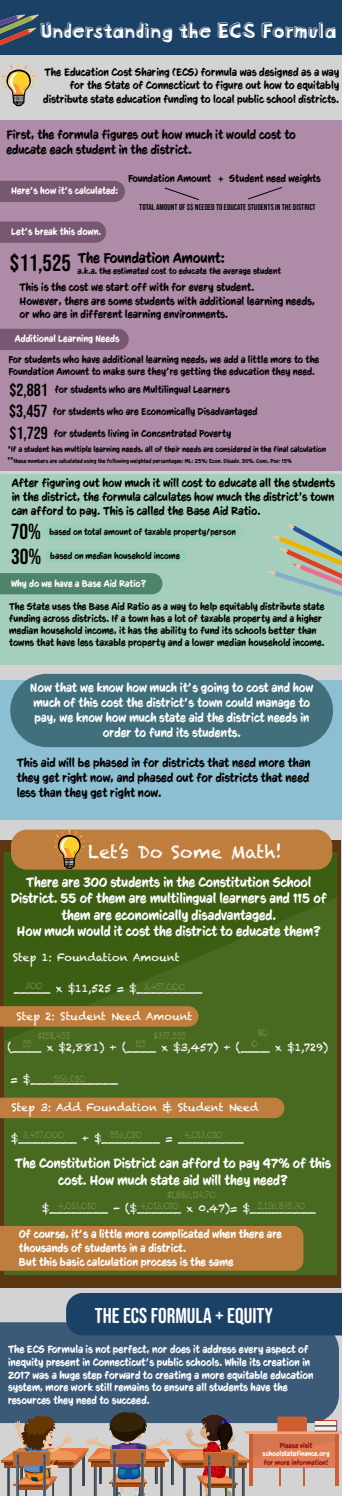
<style>
.page{position:relative;width:342px;height:1496px;background:#fff}
.page>*{position:absolute;margin:0;border:0;box-sizing:border-box;transform-origin:0 0}
.t1{font:21.75px "Bebas Neue Rounded";color:#000}
.t2{font:21.5px "Bebas Neue Rounded";color:#fff}
.t3{font:20.75px "Blockhead OT Black Face";color:#fff}
.t4{font:17.5px "Chalkduster";color:#fff}
.t5{font:14.5px "CC Sign Language";color:#000}
.t6{font:13.75px/16.5px "CC Sign Language";color:#fff;text-align:center}
.t7{font:12.5px/15px "CC Sign Language";color:#fff;text-align:center}
.t8{font:12.5px/15px "CC Sign Language";color:#000}
.t9{font:12.25px/14.7px "CC Sign Language";color:#000;text-align:justify}
.t10{font:11.75px/14.1px "CC Sign Language";color:#000;text-align:justify}
.t11{font:11.5px/13.8px "CC Sign Language";color:#fff}
.t12{font:11px/13.2px "CC Sign Language";color:#000;text-align:right}
.t13{font:10.75px/12.9px "CC Sign Language";color:#fff}
.t14{font:10.75px "Chalkduster";color:#fff}
.t15{font:10.5px "Chalky";color:#7d9b53}
.t16{font:10.25px "CC Sign Language";color:#000}
.t17{font:10px/12px "CC Sign Language";color:#000}
.t18{font:9.75px "CC Sign Language";color:#fff}
.t19{font:9px "CC Sign Language";color:#000}
.t20{font:8.75px "CC Sign Language";color:#000}
.t21{font:8.5px "Bebas Neue Rounded";color:#000}
.t22{font:8px "CC Sign Language";color:#000}
.t23{font:7px "CC Sign Language";color:#8e0c0c}
.t24{font:7px "CC Sign Language";color:#fff}
.t25{font:5.75px "CC Sign Language";color:#000}
.s1{font-family:"Bebas Neue Rounded";font-size:14px}
.s2{font-family:"Bebas Neue Rounded";font-size:23.5px}
.s3{font-family:"Bebas Neue Rounded";font-size:17.5px}
.s4{font-size:8px}
</style>
<div class="page">
<div style="left:0;top:55px;width:342px;height:1441px;background:#d3d3d3"></div>
<div style="left:0;top:0;width:342px;height:55px;background:#1c4166"></div>
<div style="left:0;top:120px;width:342px;height:350px;background:#ae8ba6"></div>
<svg style="left:165px;top:188px;width:34px;height:12px"></svg>
<svg style="left:248px;top:187px;width:34px;height:12px"></svg>
<div style="left:0;top:181px;width:125px;height:21px;background:#775771"></div>
<div style="left:0;top:222px;width:106px;height:21px;background:#775771"></div>
<div style="left:0;top:329px;width:128px;height:21px;background:#775771"></div>
<div style="left:0;top:680px;width:342px;height:140px;background:#8cbfd1"></div>
<div style="left:10px;top:674px;width:323px;height:73px;background:#416f7c;border-radius:37px"></div>
<div style="left:66px;top:1293px;width:276px;height:42px;background:#1c4166"></div>
<svg style="left:0;top:1322px;width:338px;height:101px;background:#375775"></svg>
<hr style="left:245px;top:1431px;width:96px;height:3px;background:#fba476">
<svg style="left:1px;top:1411px;width:337px;height:85px;background:#a98c7f"></svg>
<div style="left:0;top:474px;width:342px;height:190px;background:#a5cfbc"></div>
<div style="left:44px;top:525px;width:200px;height:13px;background:#99ceb6;border-radius:7px"></div>
<div style="left:45px;top:549px;width:141px;height:13px;background:#99ceb6;border-radius:7px"></div>
<div style="left:0;top:573px;width:162px;height:21px;background:#4e846a"></div>
<svg style="left:267px;top:524px;width:74px;height:72px"></svg>
<svg style="left:0;top:14px;width:39px;height:92px"></svg>
<div style="left:0;top:840px;width:341px;height:447px;background:#5b3811"></div>
<div style="left:5px;top:852px;width:332px;height:423px;background:#486920"></div>
<svg style="left:5px;top:852px;width:332px;height:188px;fill:#3c5e13"></svg>
<div style="left:0;top:1226px;width:303px;height:44px;background:#bf7e3d"></div>
<div style="left:11px;top:830px;width:321px;height:40px;background:#bf7e3d;border-radius:16px"></div>
<svg style="left:54px;top:830px;width:31px;height:39px"></svg>
<div style="left:0;top:1098px;width:284px;height:20px;background:#bf7e3d"></div>
<div style="left:0;top:1006px;width:198px;height:20px;background:#bf7e3d"></div>
<h3 class="t3" style="left:40px;top:12px;width:298px">Understanding the ECS Formula</h3>
<p class="t12" style="left:43px;top:66px;width:297px">The Education Cost Sharing (ECS) formula was designed as a way for the State of Connecticut to figure out how to equitably distribute state education funding to local public school districts.</p>
<p class="t8" style="left:6px;top:127px;width:291px">First, the formula figures out how much it would cost to educate each student in the district.</p>
<p class="t18" style="left:11px;top:185px;width:109px">Here’s how it’s calculated:</p>
<p class="t18" style="left:11px;top:226px;width:91px">Let’s break this down.</p>
<p class="t16" style="left:128px;top:173px;width:194px">Foundation Amount <span class="s1">+</span> Student need weights</p>
<p class="t21" style="left:139px;top:203px;width:178px">TOTAL AMOUNT OF $$ NEEDED TO EDUCATE STUDENTS IN THE DISTRICT</p>
<h3 class="t5" style="left:10px;top:250px;width:216px"><span class="s2">$11,525</span> The Foundation Amount:</h3>
<p class="t20" style="left:78px;top:266px;width:205px">a.k.a. the estimated cost to educate the average student</p>
<p class="t12" style="left:20px;top:281px;width:297px;text-align:left">This is the cost we start off with for every student.<br>However, there are some students with additional learning needs, or who are in different learning environments.</p>
<p class="t17" style="left:8px;top:353px;width:312px">For students who have additional learning needs, we add a little more to the<br>Foundation Amount to make sure they’re getting the education they need.</p>
<p class="t18" style="left:15px;top:333px;width:106px">Additional Learning Needs</p>
<p class="t17" style="left:9px;top:384px;width:222px"><span class="s3">$2,881</span> for students who are Multilingual Learners</p>
<p class="t17" style="left:9px;top:406px;width:249px"><span class="s3">$3,457</span> for students who are Economically Disadvantaged</p>
<p class="t17" style="left:9px;top:428px;width:223px"><span class="s3">$1,729</span> for students living in Concentrated Poverty</p>
<p class="t22" style="left:8px;top:445px;width:319px">*If a student has multiple learning needs, all of their needs are considered in the final calculation</p>
<p class="t25" style="left:8px;top:458px;width:285px"><span class="s4">**</span>these numbers are calculated using the following weighted percentages: ML: 25%; Econ. Disadv. 30%, Conc. Pov: 15%</p>
<p class="t10" style="left:12px;top:475px;width:325px">After figuring out how much it will cost to educate all the students in the district, the formula calculates how much the district's town can afford to pay. This is called the Base Aid Ratio.</p>
<h1 class="t1" style="left:11px;top:519px;width:32px">70%</h1>
<p class="t19" style="left:49px;top:527px;width:188px">based on total amount of taxable property/person</p>
<h1 class="t1" style="left:11px;top:544px;width:32px">30%</h1>
<p class="t19" style="left:50px;top:551px;width:131px">based on median household income</p>
<p class="t18" style="left:11px;top:578px;width:136px">Why do we have a Base Aid Ratio?</p>
<p class="t17" style="left:9px;top:600px;width:317px">The State uses the Base Aid Ratio as a way to help equitably distribute state funding across districts. If a town has a lot of taxable property and a higher median household income, it has the ability to fund its schools better than towns that have less taxable property and a lower median household income.</p>
<p class="t7" style="left:30px;top:680px;width:284px">Now that we know how much it’s going to cost and how much of this cost the district’s town could manage to pay, we know how much state aid the district needs in order to fund its students.</p>
<p class="t9" style="left:17px;top:756px;width:295px">This aid will be phased in for districts that need more than they get right now, and phased out for districts that need less than they get right now.</p>
<h3 class="t4" style="left:88px;top:842px;width:195px">Let’s Do Some Math!</h3>
<h3 class="t6" style="left:11px;top:873px;width:317px">There are 300 students in the Constitution School District. 55 of them are multilingual learners and 115 of them are economically disadvantaged.<br>How much would it cost the district to educate them?</h3>
<p class="t14" style="left:13px;top:951px;width:168px">Step 1: Foundation Amount</p>
<p class="t14" style="left:14px;top:982px;width:190px">_____ x $11,525 = $_________</p>
<p class="t15" style="left:25px;top:979px;width:18px">300</p>
<p class="t15" style="left:144px;top:980px;width:42px">3,457,000</p>
<p class="t14" style="left:16px;top:1010px;width:177px">Step 2: Student Need Amount</p>
<p class="t15" style="left:38px;top:1029px;width:34px">$158,455</p>
<p class="t15" style="left:153px;top:1029px;width:34px">$397,555</p>
<p class="t15" style="left:257px;top:1026px;width:12px">$0</p>
<p class="t15" style="left:23px;top:1037px;width:11px">55</p>
<p class="t15" style="left:135px;top:1037px;width:12px">115</p>
<p class="t15" style="left:251px;top:1037px;width:8px">0</p>
<p class="t14" style="left:7px;top:1041px;width:322px">(____ x $2,881) + (____ x $3,457) + (____ x $1,729)</p>
<p class="t14" style="left:11px;top:1073px;width:109px">= $____________</p>
<p class="t15" style="left:54px;top:1072px;width:33px">556,010</p>
<p class="t14" style="left:11px;top:1101px;width:248px">Step 3: Add Foundation &amp; Student Need</p>
<p class="t14" style="left:11px;top:1132px;width:234px">$________ + $________ = _________</p>
<p class="t15" style="left:23px;top:1128px;width:42px">3,457,000</p>
<p class="t15" style="left:110px;top:1128px;width:33px">556,010</p>
<p class="t15" style="left:184px;top:1128px;width:39px">4,013,010</p>
<h3 class="t6" style="left:15px;top:1155px;width:317px">The Constitution District can afford to pay 47% of this cost. How much state aid will they need?</h3>
<p class="t14" style="left:42px;top:1202px;width:275px">$________ - ($______ x 0.47)= $_________</p>
<p class="t15" style="left:167px;top:1188px;width:50px">$1,886,114.70</p>
<p class="t15" style="left:58px;top:1199px;width:39px">4,013,010</p>
<p class="t15" style="left:140px;top:1199px;width:39px">4,013,010</p>
<p class="t15" style="left:257px;top:1199px;width:49px">2,126,895.30</p>
<p class="t11" style="left:19px;top:1227px;width:264px">Of course, it’s a little more complicated when there are thousands of students in a district.<br>But this basic calculation process is the same</p>
<h2 class="t2" style="left:95px;top:1303px;width:179px">THE ECS FORMULA + EQUITY</h2>
<p class="t13" style="left:8px;top:1342px;width:307px">The ECS Formula is not perfect, nor does it address every aspect of inequity present in Connecticut’s public schools. While its creation in 2017 was a huge step forward to creating a more equitable education system, more work still remains to ensure all students have the resources they need to succeed.</p>
<p class="t23" style="left:279px;top:1441px;width:34px">Please visit</p>
<p class="t24" style="left:262px;top:1450px;width:68px">schoolstatefinance.org</p>
<p class="t23" style="left:264px;top:1458px;width:66px">for more information!</p>
</div>
